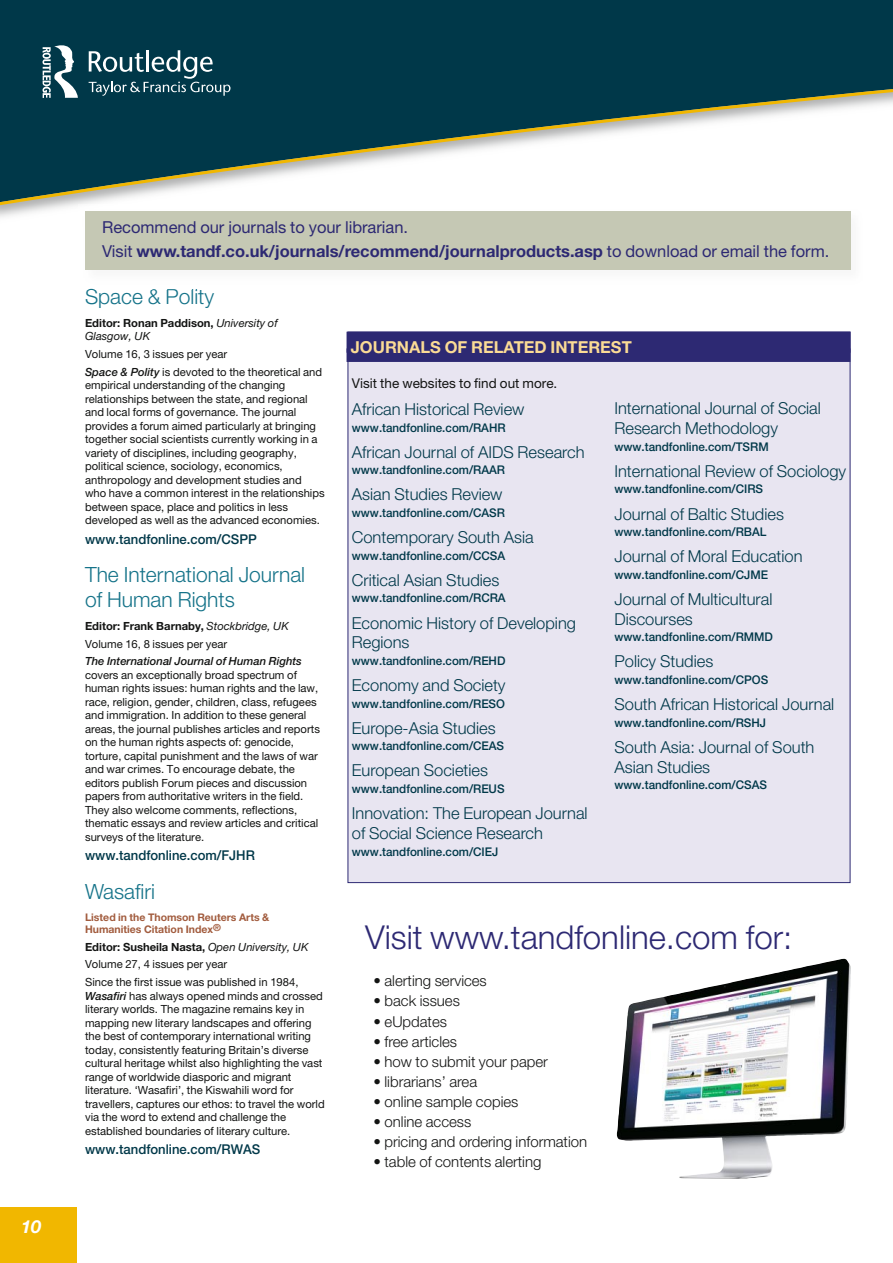
<style>
.page{position:relative;width:893px;height:1263px;background:#fff}
.page>*{position:absolute;margin:0;border:0;box-sizing:border-box;transform-origin:0 0}
.t1{font:300 33px "Helvetica Neue";color:#2d2973}
.t2{font:300 21px/25.2px "Helvetica Neue";color:#157389}
.t3{font:italic 700 18px "Helvetica Neue";color:#fff}
.t4{font:300 16.5px/19.8px "Helvetica Neue";color:#003849}
.t5{font:16.5px/24px "Helvetica Neue";color:#2d2973}
.t6{font:700 16.5px "Helvetica Neue";color:#fbdb95}
.t7{font:300 15px "Helvetica Neue";color:#131413}
.t8{font:500 13.5px "Helvetica Neue";color:#003849}
.t9{font:13.5px "Helvetica Neue";color:#131413}
.t10{font:500 12px "Helvetica Neue";color:#003849}
.t11{font:11.25px/13.5px "Helvetica Neue";color:#131413}
.t12{font:italic 11.25px/13.5px "Helvetica Neue";color:#131413}
.t13{font:italic 500 11.25px "Helvetica Neue";color:#131413}
.t14{font:700 10.5px/12.6px "Helvetica Neue";color:#a25c3e}
.s1{font-weight:700}
.s2{font-weight:700;font-style:normal}
.s3{font-weight:500;font-style:italic}
.s4{font-style:italic}
</style>
<div class="page">
<div style="left:348px;top:332px;width:502px;height:550px;background:#e8e5f1"></div>
<svg style="left:0;top:0;width:893px;height:207px"></svg>
<div style="left:0;top:1208px;width:77px;height:55px;background:#f1b700"></div>
<svg style="left:89px;top:50px;width:141px;height:46px;background:#315e6c"></svg>
<svg style="left:43px;top:45px;width:35px;height:53px"></svg>
<img style="left:78px;top:204px;width:792px;height:85px">
<img style="left:87px;top:289px;width:111px;height:1px">
<div style="left:85px;top:211px;width:765px;height:59px;background:#c5c8b4"></div>
<div style="left:347px;top:332px;width:503px;height:21px;background:#2d2973"></div>
<div style="left:347px;top:348px;width:503px;height:14px;background:#2d2973"></div>
<img style="left:617px;top:959px;width:234px;height:220px">
<h3 class="t3" style="left:21px;top:1220px;width:21px">10</h3>
<h3 class="t5" style="left:102px;top:217px;width:729px">Recommend our journals to your librarian.<br>Visit <span class="s1">www.tandf.co.uk/journals/recommend/journalproducts.asp</span> to download or email the form.</h3>
<h2 class="t2" style="left:85px;top:286px;width:131px">Space &amp; Polity</h2>
<p class="t12" style="left:85px;top:317px;width:194px"><span class="s2">Editor: Ronan Paddison,</span> University of<br>Glasgow, UK</p>
<p class="t11" style="left:85px;top:346px;width:239px;line-height:17.7px">Volume 16, 3 issues per year<br><span class="s3">Space &amp; Polity</span> is devoted to the theoretical and</p>
<p class="t11" style="left:85px;top:379px;width:241px">empirical understanding of the changing relationships between the state, and regional and local forms of governance. The journal provides a forum aimed particularly at bringing together social scientists currently working in a variety of disciplines, including geography, political science, sociology, economics, anthropology and development studies and who have a common interest in the relationships between space, place and politics in less developed as well as the advanced economies.</p>
<p class="t8" style="left:85px;top:534px;width:173px">www.tandfonline.com/CSPP</p>
<h2 class="t2" style="left:85px;top:564px;width:222px">The International Journal of Human Rights</h2>
<p class="t11" style="left:85px;top:618px;width:205px;line-height:17.7px"><span class="s1">Editor: Frank Barnaby,</span> <span class="s4">Stockbridge, UK<br></span>Volume 16, 8 issues per year</p>
<p class="t13" style="left:85px;top:657px;width:218px">The International Journal of Human Rights</p>
<p class="t11" style="left:85px;top:669px;width:236px">covers an exceptionally broad spectrum of human rights issues: human rights and the law, race, religion, gender, children, class, refugees and immigration. In addition to these general areas, the journal publishes articles and reports on the human rights aspects of: genocide, torture, capital punishment and the laws of war and war crimes. To encourage debate, the editors publish Forum pieces and discussion papers from authoritative writers in the field.<br>They also welcome comments, reflections, thematic essays and review articles and critical surveys of the literature.</p>
<p class="t8" style="left:85px;top:850px;width:171px">www.tandfonline.com/FJHR</p>
<h2 class="t2" style="left:85px;top:881px;width:71px">Wasafiri</h2>
<p class="t14" style="left:85px;top:912px;width:186px">Listed in the Thomson Reuters Arts &amp;<br>Humanities Citation Index<sup>®</sup></p>
<p class="t11" style="left:85px;top:939px;width:225px;line-height:17.7px"><span class="s1">Editor: Susheila Nasta,</span> <span class="s4">Open University, UK<br></span>Volume 27, 4 issues per year<br>Since the first issue was published in 1984,</p>
<p class="t11" style="left:85px;top:990px;width:241px"><span class="s3">Wasafiri</span> has always opened minds and crossed literary worlds. The magazine remains key in mapping new literary landscapes and offering the best of contemporary international writing today, consistently featuring Britain’s diverse cultural heritage whilst also highlighting the vast range of worldwide diasporic and migrant literature. ‘Wasafiri’, the Kiswahili word for travellers, captures our ethos: to travel the world via the word to extend and challenge the established boundaries of literary culture.</p>
<p class="t8" style="left:85px;top:1144px;width:177px">www.tandfonline.com/RWAS</p>
<h3 class="t6" style="left:351px;top:341px;width:282px">JOURNALS OF RELATED INTEREST</h3>
<p class="t9" style="left:352px;top:378px;width:207px">Visit the websites to find out more.</p>
<h3 class="t4" style="left:352px;top:401px;width:174px">African Historical Review</h3>
<p class="t10" style="left:352px;top:423px;width:155px">www.tandfonline.com/RAHR</p>
<h3 class="t4" style="left:352px;top:443px;width:234px">African Journal of AIDS Research</h3>
<p class="t10" style="left:352px;top:466px;width:155px">www.tandfonline.com/RAAR</p>
<h3 class="t4" style="left:352px;top:486px;width:152px">Asian Studies Review</h3>
<p class="t10" style="left:352px;top:508px;width:155px">www.tandfonline.com/CASR</p>
<h3 class="t4" style="left:352px;top:529px;width:183px">Contemporary South Asia</h3>
<p class="t10" style="left:352px;top:551px;width:155px">www.tandfonline.com/CCSA</p>
<h3 class="t4" style="left:352px;top:572px;width:149px">Critical Asian Studies</h3>
<p class="t10" style="left:352px;top:594px;width:155px">www.tandfonline.com/RCRA</p>
<h3 class="t4" style="left:352px;top:614px;width:226px">Economic History of Developing<br>Regions</h3>
<p class="t10" style="left:352px;top:656px;width:155px">www.tandfonline.com/REHD</p>
<h3 class="t4" style="left:352px;top:677px;width:155px">Economy and Society</h3>
<p class="t10" style="left:352px;top:699px;width:155px">www.tandfonline.com/RESO</p>
<h3 class="t4" style="left:352px;top:719px;width:145px">Europe-Asia Studies</h3>
<p class="t10" style="left:352px;top:742px;width:154px">www.tandfonline.com/CEAS</p>
<h3 class="t4" style="left:352px;top:762px;width:138px">European Societies</h3>
<p class="t10" style="left:352px;top:784px;width:154px">www.tandfonline.com/REUS</p>
<h3 class="t4" style="left:352px;top:805px;width:237px">Innovation: The European Journal of Social Science Research</h3>
<p class="t10" style="left:352px;top:847px;width:148px">www.tandfonline.com/CIEJ</p>
<h3 class="t4" style="left:614px;top:400px;width:208px">International Journal of Social<br>Research Methodology</h3>
<p class="t10" style="left:614px;top:442px;width:156px">www.tandfonline.com/TSRM</p>
<h3 class="t4" style="left:614px;top:463px;width:233px">International Review of Sociology</h3>
<p class="t10" style="left:614px;top:485px;width:150px">www.tandfonline.com/CIRS</p>
<h3 class="t4" style="left:614px;top:505px;width:171px">Journal of Baltic Studies</h3>
<p class="t10" style="left:614px;top:527px;width:154px">www.tandfonline.com/RBAL</p>
<h3 class="t4" style="left:614px;top:548px;width:190px">Journal of Moral Education</h3>
<p class="t10" style="left:614px;top:570px;width:155px">www.tandfonline.com/CJME</p>
<h3 class="t4" style="left:614px;top:591px;width:159px">Journal of Multicultural<br>Discourses</h3>
<p class="t10" style="left:614px;top:633px;width:160px">www.tandfonline.com/RMMD</p>
<h3 class="t4" style="left:614px;top:653px;width:100px">Policy Studies</h3>
<p class="t10" style="left:614px;top:675px;width:155px">www.tandfonline.com/CPOS</p>
<h3 class="t4" style="left:614px;top:696px;width:221px">South African Historical Journal</h3>
<p class="t10" style="left:614px;top:718px;width:153px">www.tandfonline.com/RSHJ</p>
<h3 class="t4" style="left:614px;top:739px;width:201px">South Asia: Journal of South<br>Asian Studies</h3>
<p class="t10" style="left:614px;top:781px;width:154px">www.tandfonline.com/CSAS</p>
<h1 class="t1" style="left:365px;top:925px;width:429px">Visit www.tandfonline.com for:</h1>
<h3 class="t7" style="left:373px;top:975px;width:115px">• alerting services</h3>
<h3 class="t7" style="left:373px;top:996px;width:88px">• back issues</h3>
<h3 class="t7" style="left:373px;top:1016px;width:75px">• eUpdates</h3>
<h3 class="t7" style="left:373px;top:1036px;width:85px">• free articles</h3>
<h3 class="t7" style="left:373px;top:1056px;width:176px">• how to submit your paper</h3>
<h3 class="t7" style="left:373px;top:1076px;width:105px">• librarians’ area</h3>
<h3 class="t7" style="left:373px;top:1096px;width:146px">• online sample copies</h3>
<h3 class="t7" style="left:373px;top:1116px;width:99px">• online access</h3>
<h3 class="t7" style="left:373px;top:1136px;width:215px">• pricing and ordering information</h3>
<h3 class="t7" style="left:373px;top:1157px;width:169px">• table of contents alerting</h3>
</div>
